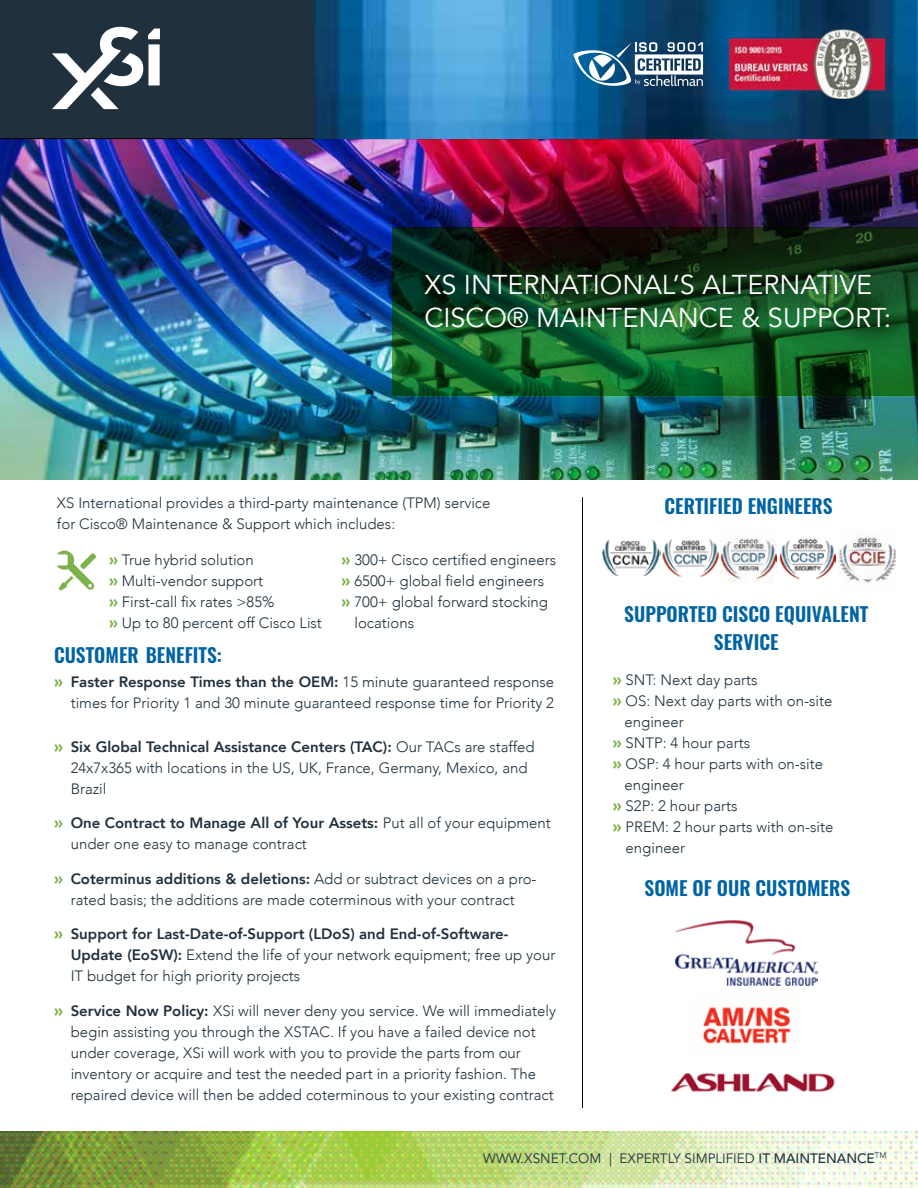
<style>
.page{position:relative;width:918px;height:1188px;background:#fff}
.page>*{position:absolute;margin:0;border:0;box-sizing:border-box;transform-origin:0 0}
.t1{font:27px/32.4px "Avenir LT Std";color:#fff}
.t2{font:600 19.5px/27.6px "Oswald";color:#0064a4;text-align:center}
.t3{font:300 15px/21px "Avenir";color:#20303c}
.t4{font:13.5px "Avenir LT Std";color:#20303c}
.s1{font-weight:900;font-size:16.5px;color:#7db24a}
.s2{font-weight:800}
.s3{font-weight:500}
</style>
<div class="page">
<img style="left:671px;top:1073px;width:164px;height:19px">
<img style="left:703px;top:1007px;width:88px;height:37px">
<img style="left:0;top:139px;width:918px;height:341px">
<svg style="left:392px;top:227px;width:526px;height:168px;background:#10461e"></svg>
<svg style="left:0;top:0;width:918px;height:139px;background:#2f3e4a"></svg>
<img style="left:315px;top:0;width:603px;height:138px">
<img style="left:0;top:1132px;width:918px;height:56px">
<svg style="left:57px;top:550px;width:39px;height:41px"></svg>
<hr style="left:582px;top:497px;width:1px;height:611px;background:#000">
<img style="left:660px;top:539px;width:61px;height:39px">
<img style="left:602px;top:540px;width:58px;height:35px">
<img style="left:721px;top:538px;width:56px;height:45px">
<img style="left:780px;top:538px;width:55px;height:42px">
<img style="left:838px;top:537px;width:57px;height:46px">
<img style="left:675px;top:920px;width:142px;height:66px">
<svg style="left:573px;top:42px;width:130px;height:47px"></svg>
<img style="left:726px;top:28px;width:158px;height:71px">
<h1 class="t1" style="left:424px;top:270px;width:468px">XS INTERNATIONAL’S ALTERNATIVE<br>CISCO® MAINTENANCE &amp; SUPPORT:</h1>
<p class="t3" style="left:57px;top:492px;width:435px">XS International provides a third-party maintenance (TPM) service for Cisco® Maintenance &amp; Support which includes:</p>
<p class="t3" style="left:109px;top:549px;width:214px"><span class="s1">»</span> True hybrid solution<br><span class="s1">»</span> Multi-vendor support<br><span class="s1">»</span> First-call fix rates &gt;85%<br><span class="s1">»</span> Up to 80 percent off Cisco List</p>
<p class="t3" style="left:342px;top:549px;width:216px"><span class="s1">»</span> 300+ Cisco certified engineers</p>
<p class="t3" style="left:342px;top:570px;width:204px"><span class="s1">»</span> 6500+ global field engineers</p>
<p class="t3" style="left:342px;top:591px;width:208px"><span class="s1">»</span> 700+ global forward stocking</p>
<p class="t3" style="left:354px;top:612px;width:61px">locations</p>
<h2 class="t2" style="left:54px;top:642px;width:169px">CUSTOMER BENEFITS:</h2>
<p class="t3" style="left:54px;top:672px;width:502px;text-align:right"><span class="s1">»</span> <span class="s2">Faster Response Times than the OEM:</span> 15 minute guaranteed response times for Priority 1 and 30 minute guaranteed response time for Priority 2</p>
<p class="t3" style="left:71px;top:736px;width:466px;text-indent:-17px"><span class="s1">»</span> <span class="s2">Six Global Technical Assistance Centers (TAC):</span> Our TACs are staffed<br>24x7x365 with locations in the US, UK, France, Germany, Mexico, and<br>Brazil</p>
<p class="t3" style="left:71px;top:813px;width:482px;text-indent:-17px"><span class="s1">»</span> <span class="s2">One Contract to Manage All of Your Assets:</span> Put all of your equipment under one easy to manage contract</p>
<p class="t3" style="left:54px;top:868px;width:484px;text-align:center"><span class="s1">»</span> <span class="s2">Coterminus additions &amp; deletions:</span> Add or subtract devices on a pro&shy;rated basis; the additions are made coterminous with your contract</p>
<p class="t3" style="left:71px;top:924px;width:486px;text-indent:-17px"><span class="s1">»</span> <span class="s2">Support for Last-Date-of-Support (LDoS) and End-of-Software-<br>Update (EoSW):</span> Extend the life of your network equipment; free up your<br>IT budget for high priority projects</p>
<p class="t3" style="left:71px;top:1000px;width:487px;text-indent:-17px"><span class="s1">»</span> <span class="s2">Service Now Policy:</span> XSi will never deny you service. We will immediately begin assisting you through the XSTAC. If you have a failed device not under coverage, XSi will work with you to provide the parts from our inventory or acquire and test the needed part in a priority fashion. The repaired device will then be added coterminous to your existing contract</p>
<h2 class="t2" style="left:665px;top:493px;width:170px">CERTIFIED ENGINEERS</h2>
<h2 class="t2" style="left:624px;top:601px;width:245px">SUPPORTED CISCO EQUIVALENT<br>SERVICE</h2>
<p class="t3" style="left:613px;top:670px;width:146px"><span class="s1">»</span> SNT: Next day parts</p>
<p class="t3" style="left:613px;top:691px;width:221px"><span class="s1">»</span> OS: Next day parts with on-site</p>
<p class="t3" style="left:625px;top:712px;width:61px">engineer</p>
<p class="t3" style="left:613px;top:733px;width:139px"><span class="s1">»</span> SNTP: 4 hour parts</p>
<p class="t3" style="left:613px;top:754px;width:212px"><span class="s1">»</span> OSP: 4 hour parts with on-site</p>
<p class="t3" style="left:625px;top:775px;width:61px">engineer</p>
<p class="t3" style="left:613px;top:796px;width:126px"><span class="s1">»</span> S2P: 2 hour parts</p>
<p class="t3" style="left:613px;top:817px;width:222px"><span class="s1">»</span> PREM: 2 hour parts with on-site</p>
<p class="t3" style="left:626px;top:838px;width:61px">engineer</p>
<h2 class="t2" style="left:645px;top:875px;width:207px">SOME OF OUR CUSTOMERS</h2>
<p class="t4" style="left:483px;top:1150px;width:405px">WWW.XSNET.COM | EXPERTLY SIMPLIFIED <span class="s3">IT MAINTENANCE</span><sup>TM</sup></p>
</div>
